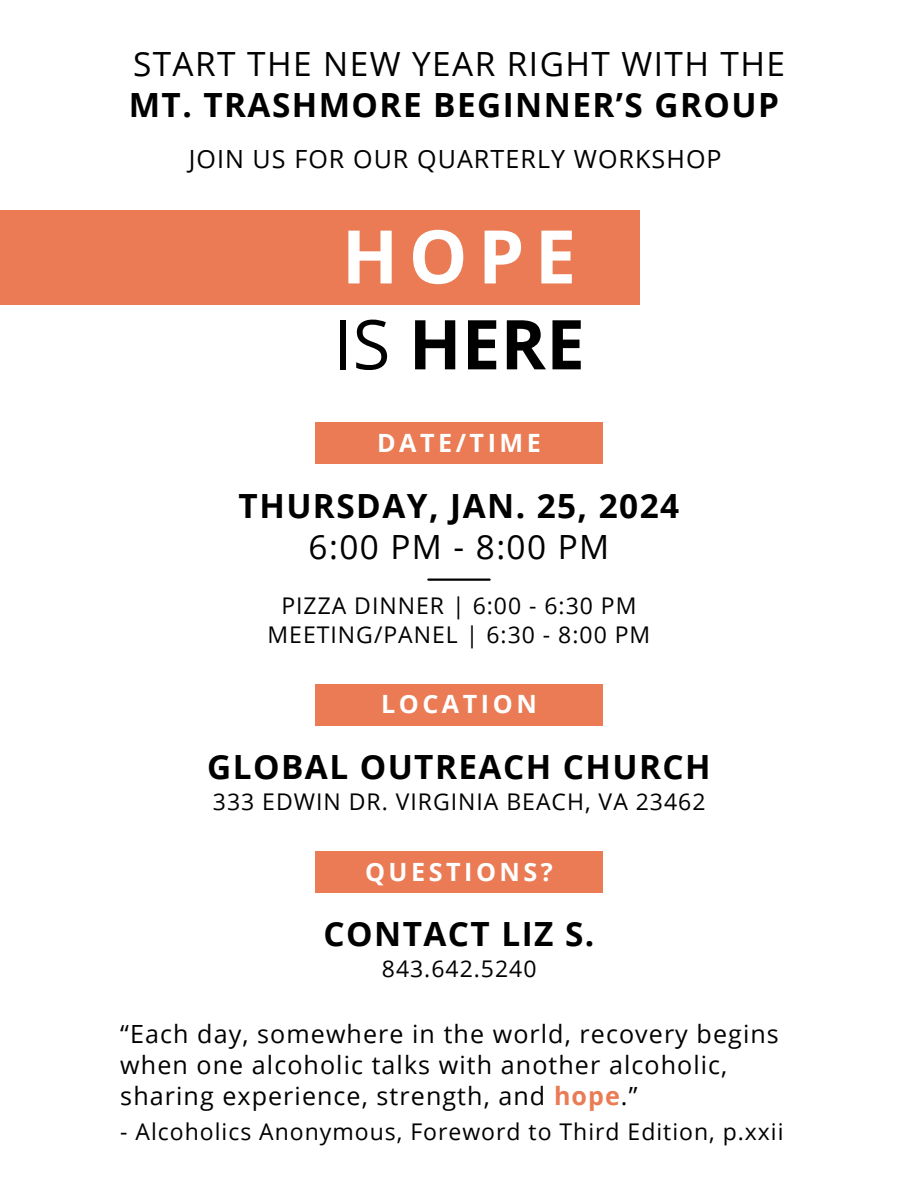
<style>
.page{position:relative;width:918px;height:1188px;background:#fff}
.page>*{position:absolute;margin:0;border:0;box-sizing:border-box;transform-origin:0 0}
.t1{font:700 73.95px "Open Sans";color:#fff}
.t2{font:700 68.7px "Open Sans";color:#000}
.t3{font:700 33.3px "Open Sans";letter-spacing:.045em;color:#000}
.t4{font:33.3px "Open Sans";letter-spacing:.045em;color:#000}
.t5{font:700 25.2px "Open Sans";letter-spacing:.14em;color:#fff}
.t6{font:25.05px/31px "Open Sans";letter-spacing:.045em;color:#000}
.t7{font:22.95px "Open Sans";letter-spacing:.045em;color:#000}
.s1{font-weight:400}
.s2{font-weight:700;color:#ea7b54}
</style>
<div class="page">
<div style="left:0;top:210px;width:639px;height:94px;background:#ea7b54"></div>
<div style="left:315px;top:684px;width:288px;height:42px;background:#ea7b54"></div>
<div style="left:315px;top:423px;width:288px;height:41px;background:#ea7b54"></div>
<hr style="left:428px;top:579px;width:62px;height:2px;background:#000">
<div style="left:315px;top:851px;width:288px;height:42px;background:#ea7b54"></div>
<p class="t4" style="left:133px;top:40px;width:653px">START THE NEW YEAR RIGHT WITH THE</p>
<p class="t3" style="left:129px;top:81px;width:652px">MT. TRASHMORE BEGINNER’S GROUP</p>
<p class="t6" style="left:189px;top:142px;width:534px">JOIN US FOR OUR QUARTERLY WORKSHOP</p>
<p class="t1" style="left:342px;top:204px;width:236px">HOPE</p>
<p class="t2" style="left:333px;top:296px;width:253px"><span class="s1">IS</span> HERE</p>
<p class="t5" style="left:377px;top:425px;width:165px">DATE/TIME</p>
<p class="t3" style="left:239px;top:482px;width:442px">THURSDAY, JAN. 25, 2024</p>
<p class="t4" style="left:309px;top:523px;width:302px">6:00 PM - 8:00 PM</p>
<p class="t7" style="left:281px;top:590px;width:357px">PIZZA DINNER | 6:00 - 6:30 PM</p>
<p class="t7" style="left:268px;top:618px;width:384px">MEETING/PANEL | 6:30 - 8:00 PM</p>
<p class="t5" style="left:381px;top:686px;width:157px">LOCATION</p>
<p class="t3" style="left:207px;top:743px;width:505px">GLOBAL OUTREACH CHURCH</p>
<p class="t7" style="left:213px;top:785px;width:494px">333 EDWIN DR. VIRGINIA BEACH, VA 23462</p>
<p class="t5" style="left:365px;top:854px;width:189px">QUESTIONS?</p>
<p class="t3" style="left:324px;top:911px;width:272px">CONTACT LIZ S.</p>
<p class="t7" style="left:382px;top:953px;width:156px">843.642.5240</p>
<p class="t6" style="left:120px;top:1017px;width:660px">“Each day, somewhere in the world, recovery begins when one alcoholic talks with another alcoholic, sharing experience, strength, and <span class="s2">hope</span>.”</p>
<p class="t7" style="left:120px;top:1115px;width:665px">- Alcoholics Anonymous, Foreword to Third Edition, p.xxii</p>
</div>
